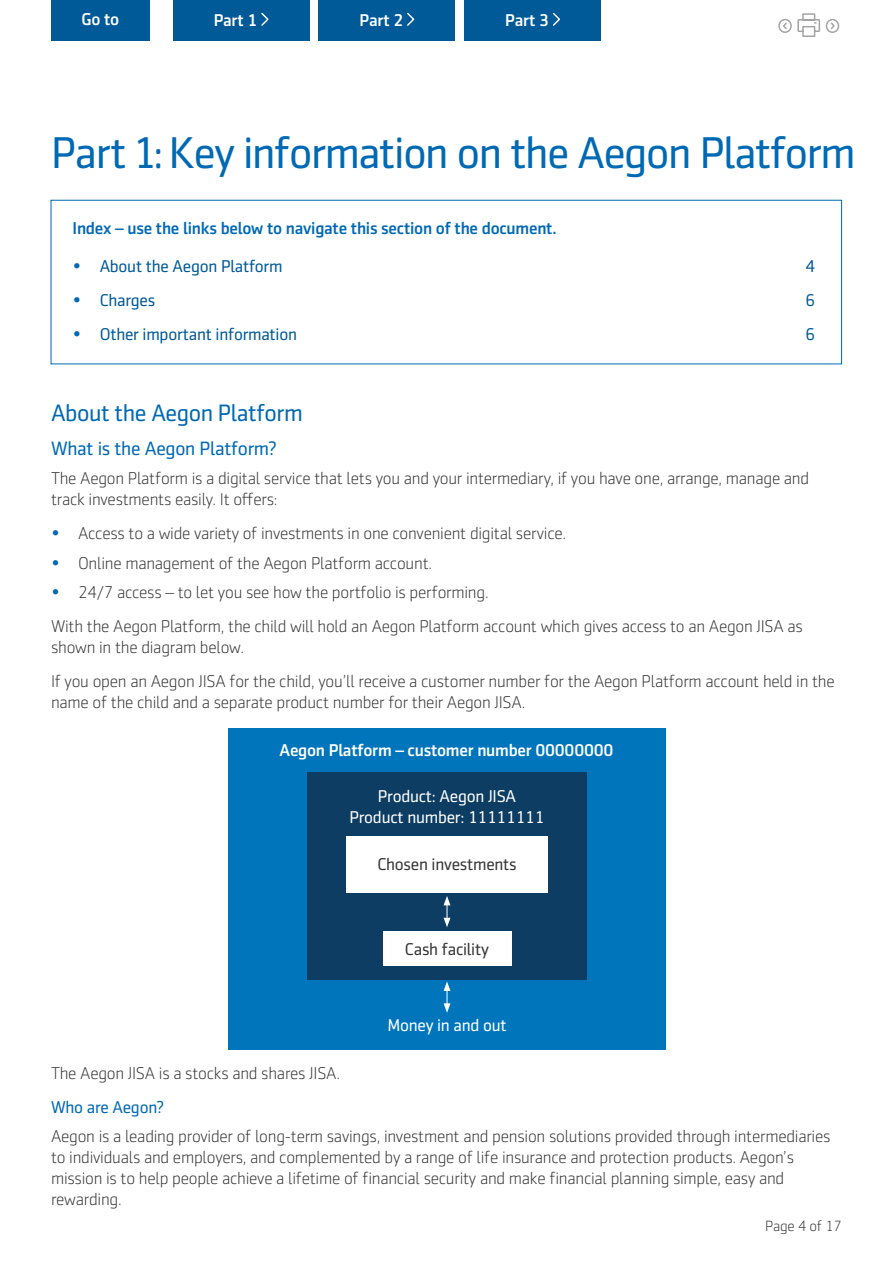
<style>
.page{position:relative;width:893px;height:1263px;background:#fff}
.page>*{position:absolute;margin:0;border:0;box-sizing:border-box;transform-origin:0 0}
.t1{font:45px "Sentico Sans DT";letter-spacing:-.03em;color:#0069b4}
.t2{font:24px "Sentico Sans DT";letter-spacing:-.02em;color:#0069b4}
.t3{font:19.5px "Sentico Sans DT";letter-spacing:-.015em;color:#0069b4}
.t4{font:300 17.25px/21px "Sentico Sans DT";letter-spacing:-.015em;color:#373636}
.t5{font:17.25px "Sentico Sans DT";letter-spacing:-.015em;color:#005a97}
.t6{font:500 17.25px "Sentico Sans DT";letter-spacing:-.015em;color:#0069b4}
.t7{font:500 17.25px "Sentico Sans DT";letter-spacing:-.015em;color:#fff}
.t8{font:17.25px/21px "Sentico Sans DT";letter-spacing:-.015em;color:#fff;text-align:center}
.t9{font:17.25px "Sentico Sans DT";letter-spacing:-.015em;color:#373636}
.t10{font:17.25px "Sentico Sans DT";letter-spacing:-.015em;color:#0069b4}
.t11{font:300 15px "Sentico Sans DT";letter-spacing:-.015em;color:#373636}
.s1{font-weight:700;font-size:18px;color:#0069b4}
</style>
<div class="page">
<div style="left:173px;top:0;width:136px;height:40px;background:#005a97"></div>
<svg style="left:261px;top:12px;width:8px;height:14px"></svg>
<div style="left:51px;top:0;width:99px;height:40px;background:#005a97"></div>
<div style="left:319px;top:0;width:136px;height:40px;background:#005a97"></div>
<svg style="left:407px;top:12px;width:8px;height:14px"></svg>
<div style="left:465px;top:0;width:136px;height:40px;background:#005a97"></div>
<svg style="left:552px;top:12px;width:8px;height:14px"></svg>
<svg style="left:778px;top:13px;width:62px;height:24px"></svg>
<div style="left:227px;top:728px;width:438px;height:322px;background:#0075bc"></div>
<div style="left:307px;top:772px;width:280px;height:208px;background:#0d3d63"></div>
<div style="left:346px;top:836px;width:202px;height:56px;background:#fff"></div>
<div style="left:383px;top:931px;width:128px;height:34px;background:#fff"></div>
<svg style="left:444px;top:981px;width:6px;height:32px"></svg>
<svg style="left:444px;top:896px;width:6px;height:31px"></svg>
<p class="t7" style="left:81px;top:12px;width:39px">Go to</p>
<p class="t7" style="left:214px;top:12px;width:45px">Part 1</p>
<p class="t7" style="left:359px;top:12px;width:45px">Part 2</p>
<p class="t7" style="left:505px;top:12px;width:45px">Part 3</p>
<h1 class="t1" style="left:51px;top:133px;width:806px">Part 1: Key information on the Aegon Platform</h1>
<p class="t6" style="left:73px;top:221px;width:485px">Index – use the links below to navigate this section of the document.</p>
<p class="t5" style="left:73px;top:259px;width:211px"><span class="s1">•</span> About the Aegon Platform</p>
<p class="t5" style="left:805px;top:259px;width:11px">4</p>
<p class="t5" style="left:73px;top:292px;width:84px"><span class="s1">•</span> Charges</p>
<p class="t5" style="left:805px;top:292px;width:11px">6</p>
<p class="t5" style="left:73px;top:326px;width:226px"><span class="s1">•</span> Other important information</p>
<p class="t5" style="left:805px;top:326px;width:11px">6</p>
<h2 class="t2" style="left:51px;top:402px;width:253px">About the Aegon Platform</h2>
<p class="t3" style="left:51px;top:440px;width:227px">What is the Aegon Platform?</p>
<p class="t4" style="left:51px;top:469px;width:760px">The Aegon Platform is a digital service that lets you and your intermediary, if you have one, arrange, manage and track investments easily. It ofers:</p>
<p class="t4" style="left:51px;top:524px;width:517px"><span class="s1">•</span> Access to a wide variety of investments in one convenient digital service.</p>
<p class="t4" style="left:51px;top:553px;width:383px"><span class="s1">•</span> Online management of the Aegon Platform account.</p>
<p class="t4" style="left:51px;top:576px;width:753px;line-height:33.8px"><span class="s1">•</span> 24/7 access – to let you see how the portfolio is performing.<br>With the Aegon Platform, the child will hold an Aegon Platform account which gives access to an Aegon JISA as</p>
<p class="t4" style="left:51px;top:631px;width:785px;line-height:33.8px">shown in the diagram below.<br>If you open an Aegon JISA for the child, you’ll receive a customer number for the Aegon Platform account held in the</p>
<p class="t4" style="left:51px;top:692px;width:476px">name of the child and a separate product number for their Aegon JISA.</p>
<p class="t7" style="left:280px;top:743px;width:335px">Aegon Platform – customer number 00000000</p>
<p class="t8" style="left:349px;top:786px;width:197px">Product: Aegon JISA<br>Product number: 11111111</p>
<p class="t9" style="left:377px;top:857px;width:141px">Chosen investments</p>
<p class="t9" style="left:405px;top:941px;width:86px">Cash facility</p>
<p class="t8" style="left:387px;top:1016px;width:121px">Money in and out</p>
<p class="t4" style="left:51px;top:1064px;width:291px">The Aegon JISA is a stocks and shares JISA.</p>
<p class="t10" style="left:51px;top:1099px;width:115px">Who are Aegon?</p>
<p class="t4" style="left:51px;top:1127px;width:781px">Aegon is a leading provider of long-term savings, investment and pension solutions provided through intermediaries to individuals and employers, and complemented by a range of life insurance and protection products. Aegon’s mission is to help people achieve a lifetime of inancial security and make inancial planning simple, easy and rewarding.</p>
<p class="t11" style="left:765px;top:1219px;width:78px">Page 4 of 17</p>
</div>
